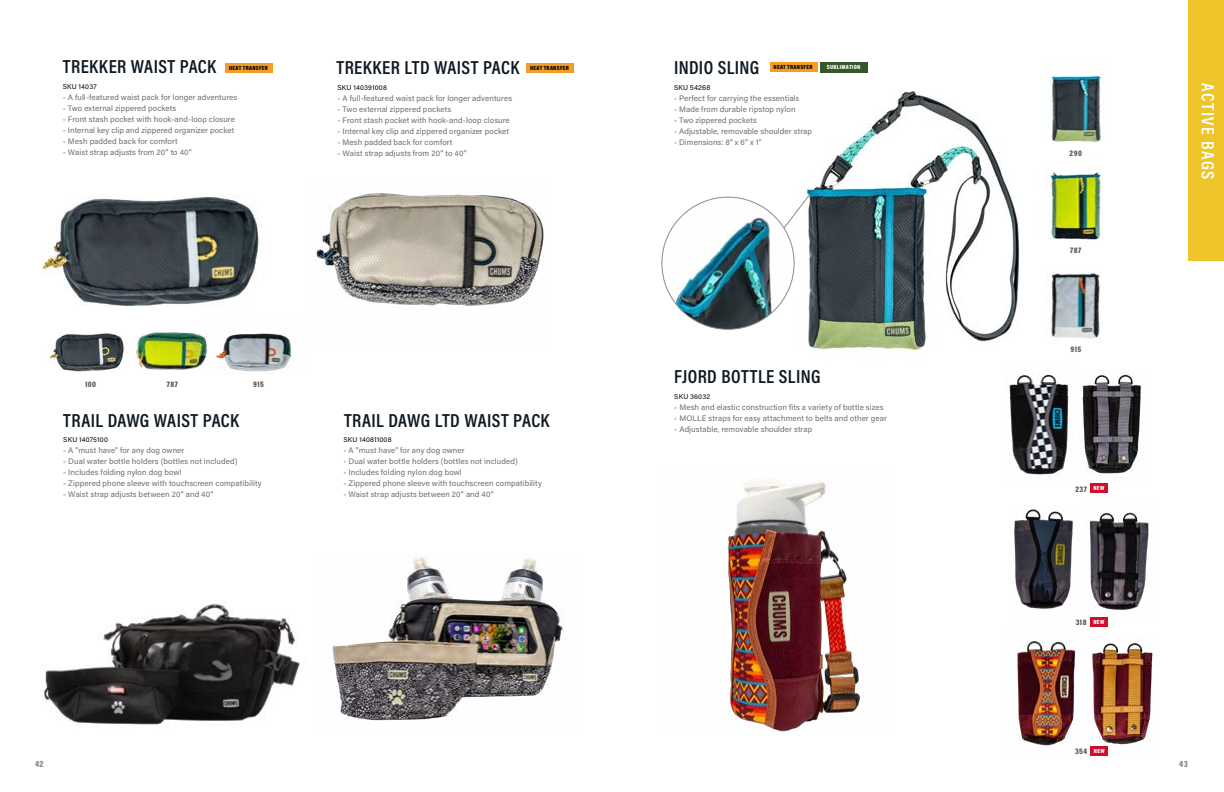
<style>
.page{position:relative;width:1224px;height:792px;background:#fff}
.page>*{position:absolute;margin:0;border:0;box-sizing:border-box;transform-origin:0 0}
.t1{font:600 19px "Acumin Pro Cond";letter-spacing:.02em;color:#0e1821}
.t2{font:600 18px "Acumin Pro Cond";letter-spacing:.075em;color:#fff}
.t3{font:900 9px "Acumin Pro Cond";color:#898b8e}
.t4{font:8px "Acumin Pro";letter-spacing:.01em;color:#6d6e71}
.t5{font:900 8px "Acumin Pro Cond";letter-spacing:.06em;color:#58595b}
.t6{font:7px "Acumin Pro";letter-spacing:.025em;color:#000}
.t7{font:900 6px "Acumin Pro Cond";letter-spacing:.05em;color:#000}
.t8{font:900 6px "Acumin Pro Cond";letter-spacing:.05em;color:#fff}
</style>
<div class="page">
<img style="left:803px;top:62px;width:217px;height:289px">
<img style="left:44px;top:603px;width:256px;height:122px">
<img style="left:332px;top:556px;width:232px;height:165px">
<div style="left:1188px;top:0;width:36px;height:261px;background:#edc52a"></div>
<img style="left:315px;top:192px;width:229px;height:114px">
<img style="left:42px;top:195px;width:217px;height:112px">
<img style="left:728px;top:478px;width:135px;height:254px">
<img style="left:1017px;top:638px;width:59px;height:111px">
<img style="left:1090px;top:642px;width:64px;height:111px">
<img style="left:1014px;top:510px;width:59px;height:99px">
<img style="left:1089px;top:511px;width:60px;height:101px">
<img style="left:1009px;top:374px;width:60px;height:102px">
<img style="left:1082px;top:372px;width:59px;height:102px">
<div style="left:1090px;top:483px;width:18px;height:10px;background:#ce0e2d"></div>
<div style="left:1090px;top:617px;width:18px;height:10px;background:#ce0e2d"></div>
<div style="left:1091px;top:746px;width:17px;height:10px;background:#ce0e2d"></div>
<div style="left:820px;top:62px;width:48px;height:10px;background:#365629"></div>
<div style="left:770px;top:62px;width:47px;height:10px;background:#f39d27"></div>
<div style="left:225px;top:63px;width:48px;height:10px;background:#f39d27"></div>
<div style="left:526px;top:63px;width:48px;height:10px;background:#f39d27"></div>
<img style="left:225px;top:333px;width:66px;height:39px">
<img style="left:49px;top:333px;width:65px;height:39px">
<img style="left:114px;top:331px;width:111px;height:39px">
<img style="left:1042px;top:70px;width:64px;height:73px">
<img style="left:1046px;top:168px;width:57px;height:174px">
<img style="left:662px;top:202px;width:132px;height:127px">
<svg style="left:783px;top:193px;width:28px;height:36px"></svg>
<h1 class="t1" style="left:63px;top:54px;width:155px">TREKKER WAIST PACK</h1>
<h1 class="t1" style="left:336px;top:55px;width:184px">TREKKER LTD WAIST PACK</h1>
<p class="t6" style="left:63px;top:82px;width:35px">SKU 14037</p>
<p class="t4" style="left:63px;top:92px;width:176px">- A full-featured waist pack for longer adventures</p>
<p class="t4" style="left:63px;top:103px;width:115px">- Two external zippered pockets</p>
<p class="t4" style="left:63px;top:114px;width:174px">- Front stash pocket with hook-and-loop closure</p>
<p class="t4" style="left:63px;top:125px;width:173px">- Internal key clip and zippered organizer pocket</p>
<p class="t4" style="left:63px;top:136px;width:117px">- Mesh padded back for comfort</p>
<p class="t4" style="left:63px;top:147px;width:131px">- Waist strap adjusts from 20” to 40”</p>
<h1 class="t1" style="left:674px;top:55px;width:87px">INDIO SLING</h1>
<p class="t7" style="left:229px;top:64px;width:40px">HEAT TRANSFER</p>
<p class="t7" style="left:530px;top:64px;width:40px">HEAT TRANSFER</p>
<p class="t7" style="left:774px;top:63px;width:40px">HEAT TRANSFER</p>
<p class="t8" style="left:827px;top:63px;width:35px">SUBLIMATION</p>
<p class="t6" style="left:338px;top:82px;width:51px">SKU 140391008</p>
<p class="t4" style="left:338px;top:92px;width:176px">- A full-featured waist pack for longer adventures</p>
<p class="t4" style="left:338px;top:103px;width:115px">- Two external zippered pockets</p>
<p class="t4" style="left:338px;top:114px;width:174px">- Front stash pocket with hook-and-loop closure</p>
<p class="t4" style="left:338px;top:125px;width:173px">- Internal key clip and zippered organizer pocket</p>
<p class="t4" style="left:338px;top:136px;width:117px">- Mesh padded back for comfort</p>
<p class="t4" style="left:338px;top:147px;width:131px">- Waist strap adjusts from 20” to 40”</p>
<p class="t6" style="left:674px;top:83px;width:38px">SKU 54268</p>
<p class="t4" style="left:674px;top:93px;width:127px">- Perfect for carrying the essentials</p>
<p class="t4" style="left:674px;top:104px;width:123px">- Made from durable ripstop nylon</p>
<p class="t4" style="left:674px;top:115px;width:84px">- Two zippered pockets</p>
<p class="t4" style="left:674px;top:126px;width:140px">- Adjustable, removable shoulder strap</p>
<p class="t4" style="left:674px;top:137px;width:89px">- Dimensions: 8" x 6" x 1"</p>
<p class="t5" style="left:85px;top:379px;width:13px">100</p>
<p class="t5" style="left:167px;top:379px;width:13px">787</p>
<p class="t5" style="left:253px;top:379px;width:12px">915</p>
<h1 class="t1" style="left:63px;top:408px;width:177px">TRAIL DAWG WAIST PACK</h1>
<h1 class="t1" style="left:344px;top:408px;width:207px">TRAIL DAWG LTD WAIST PACK</h1>
<p class="t6" style="left:63px;top:435px;width:46px">SKU 14075100</p>
<p class="t4" style="left:63px;top:445px;width:123px">- A "must have" for any dog owner</p>
<p class="t4" style="left:63px;top:456px;width:176px">- Dual water bottle holders (bottles not included)</p>
<p class="t4" style="left:63px;top:467px;width:120px">- Includes folding nylon dog bowl</p>
<p class="t4" style="left:63px;top:478px;width:200px">- Zippered phone sleeve with touchscreen compatibility</p>
<p class="t4" style="left:63px;top:489px;width:152px">- Waist strap adjusts between 20” and 40”</p>
<p class="t6" style="left:344px;top:435px;width:50px">SKU 140811008</p>
<p class="t4" style="left:344px;top:445px;width:123px">- A "must have" for any dog owner</p>
<p class="t4" style="left:344px;top:456px;width:176px">- Dual water bottle holders (bottles not included)</p>
<p class="t4" style="left:344px;top:467px;width:120px">- Includes folding nylon dog bowl</p>
<p class="t4" style="left:344px;top:478px;width:200px">- Zippered phone sleeve with touchscreen compatibility</p>
<p class="t4" style="left:344px;top:489px;width:152px">- Waist strap adjusts between 20” and 40”</p>
<h1 class="t1" style="left:674px;top:364px;width:148px">FJORD BOTTLE SLING</h1>
<p class="t6" style="left:674px;top:392px;width:37px">SKU 36032</p>
<p class="t4" style="left:674px;top:401px;width:211px">- Mesh and elastic construction fits a variety of bottle sizes</p>
<p class="t4" style="left:674px;top:412px;width:214px">- MOLLE straps for easy attachment to belts and other gear</p>
<p class="t4" style="left:674px;top:423px;width:140px">- Adjustable, removable shoulder strap</p>
<p class="t3" style="left:35px;top:758px;width:10px">42</p>
<p class="t5" style="left:1070px;top:148px;width:14px">290</p>
<p class="t5" style="left:1070px;top:245px;width:13px">787</p>
<p class="t5" style="left:1070px;top:344px;width:12px">915</p>
<p class="t5" style="left:1075px;top:484px;width:30px">237 <sup>NEW</sup></p>
<p class="t5" style="left:1076px;top:617px;width:12px">318</p>
<p class="t8" style="left:1093px;top:618px;width:12px">NEW</p>
<p class="t5" style="left:1075px;top:746px;width:14px">354</p>
<p class="t8" style="left:1094px;top:747px;width:12px">NEW</p>
<h2 class="t2" style="left:1220px;top:83px;width:98px;rotate:90deg">ACTIVE BAGS</h2>
<p class="t3" style="left:1179px;top:758px;width:10px">43</p>
</div>
